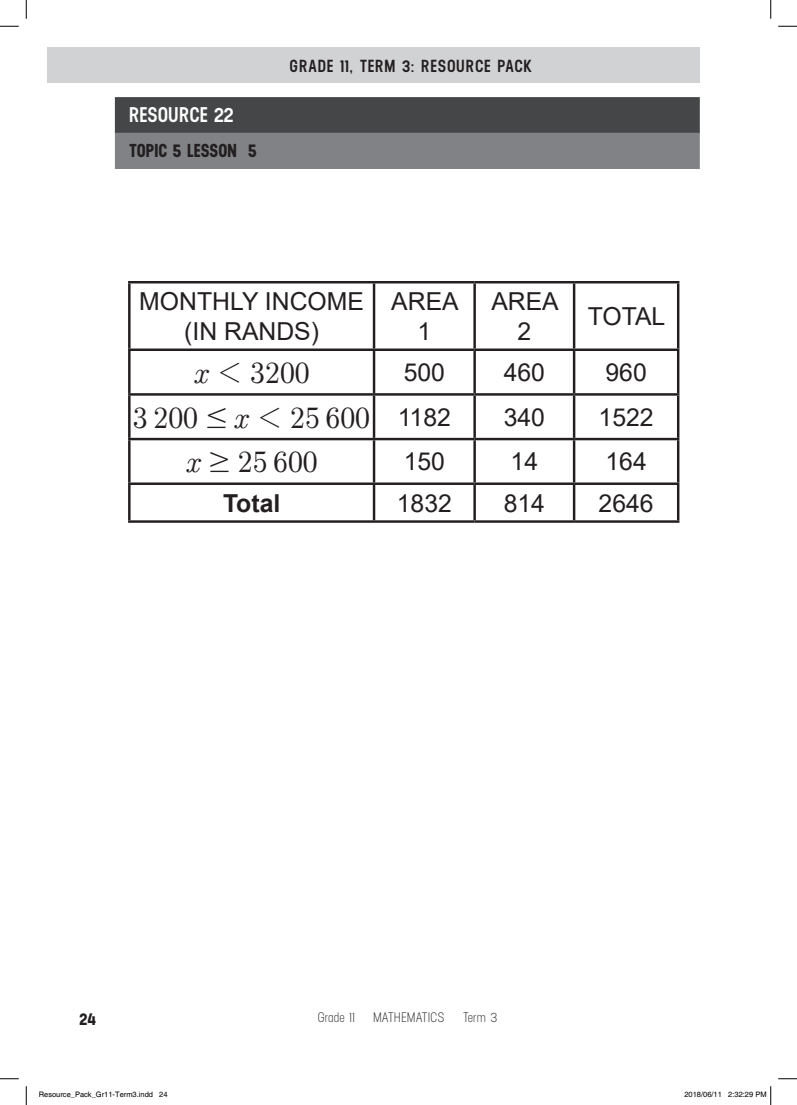
<style>
.page{position:relative;width:797px;height:1105px;background:#fff}
.page>*{position:absolute;margin:0;border:0;box-sizing:border-box;transform-origin:0 0}
.t1{font:29.75px "MM Century New";color:#231f20}
.t2{font:24.75px/29.8px "Arial";color:#231f20;text-align:center}
.t3{font:700 24.75px "Arial";color:#231f20}
.t4{font:600 21.25px "Neusa";letter-spacing:.01em;color:#fff}
.t5{font:700 18.75px "Neusa";letter-spacing:.005em;color:#231f20}
.t6{font:600 17.5px "Neusa";letter-spacing:.05em;color:#231f20}
.t7{font:700 17.5px "Neusa";color:#231f20}
.t8{font:13.75px "Neusa";color:#231f20}
.t9{font:7.5px "Helvetica";color:#000}
.s1{font-style:italic}
.s2{font-family:"MM Extra"}
.s3{font-family:"MM Relation"}
.s4{font-family:"Arial";font-size:24.75px}
</style>
<div class="page">
<div style="left:48px;top:48px;width:651px;height:35px;background:#d1d2d4"></div>
<div style="left:115px;top:97px;width:584px;height:36px;background:#454647"></div>
<div style="left:115px;top:133px;width:584px;height:36px;background:#808285"></div>
<hr style="left:128px;top:281px;width:246px;height:2px;background:#231f20">
<hr style="left:128px;top:283px;width:2px;height:65px;background:#231f20">
<hr style="left:374px;top:281px;width:100px;height:2px;background:#231f20">
<hr style="left:373px;top:283px;width:2px;height:65px;background:#231f20">
<hr style="left:474px;top:281px;width:100px;height:2px;background:#231f20">
<hr style="left:473px;top:283px;width:3px;height:65px;background:#231f20">
<hr style="left:574px;top:281px;width:105px;height:2px;background:#231f20">
<hr style="left:573px;top:283px;width:2px;height:65px;background:#231f20">
<hr style="left:677px;top:283px;width:2px;height:65px;background:#231f20">
<hr style="left:128px;top:348px;width:246px;height:3px;background:#231f20">
<hr style="left:128px;top:351px;width:2px;height:42px;background:#231f20">
<hr style="left:374px;top:348px;width:100px;height:3px;background:#231f20">
<hr style="left:373px;top:351px;width:2px;height:42px;background:#231f20">
<hr style="left:474px;top:348px;width:100px;height:3px;background:#231f20">
<hr style="left:473px;top:351px;width:3px;height:42px;background:#231f20">
<hr style="left:574px;top:348px;width:105px;height:3px;background:#231f20">
<hr style="left:573px;top:351px;width:2px;height:42px;background:#231f20">
<hr style="left:677px;top:351px;width:2px;height:42px;background:#231f20">
<hr style="left:128px;top:393px;width:246px;height:3px;background:#231f20">
<hr style="left:128px;top:396px;width:2px;height:42px;background:#231f20">
<hr style="left:374px;top:393px;width:100px;height:3px;background:#231f20">
<hr style="left:373px;top:396px;width:2px;height:42px;background:#231f20">
<hr style="left:474px;top:393px;width:100px;height:3px;background:#231f20">
<hr style="left:473px;top:396px;width:3px;height:42px;background:#231f20">
<hr style="left:574px;top:393px;width:105px;height:3px;background:#231f20">
<hr style="left:573px;top:396px;width:2px;height:42px;background:#231f20">
<hr style="left:677px;top:396px;width:2px;height:42px;background:#231f20">
<hr style="left:128px;top:438px;width:246px;height:2px;background:#231f20">
<hr style="left:128px;top:440px;width:2px;height:42px;background:#231f20">
<hr style="left:374px;top:438px;width:100px;height:2px;background:#231f20">
<hr style="left:373px;top:440px;width:2px;height:42px;background:#231f20">
<hr style="left:474px;top:438px;width:100px;height:2px;background:#231f20">
<hr style="left:473px;top:440px;width:3px;height:42px;background:#231f20">
<hr style="left:574px;top:438px;width:105px;height:2px;background:#231f20">
<hr style="left:573px;top:440px;width:2px;height:42px;background:#231f20">
<hr style="left:677px;top:440px;width:2px;height:42px;background:#231f20">
<hr style="left:128px;top:482px;width:246px;height:3px;background:#231f20">
<hr style="left:128px;top:485px;width:2px;height:35px;background:#231f20">
<hr style="left:374px;top:482px;width:100px;height:3px;background:#231f20">
<hr style="left:373px;top:485px;width:2px;height:35px;background:#231f20">
<hr style="left:474px;top:482px;width:100px;height:3px;background:#231f20">
<hr style="left:473px;top:485px;width:3px;height:35px;background:#231f20">
<hr style="left:574px;top:482px;width:105px;height:3px;background:#231f20">
<hr style="left:573px;top:485px;width:2px;height:35px;background:#231f20">
<hr style="left:677px;top:485px;width:2px;height:35px;background:#231f20">
<hr style="left:128px;top:520px;width:246px;height:3px;background:#231f20">
<hr style="left:374px;top:520px;width:100px;height:3px;background:#231f20">
<hr style="left:474px;top:520px;width:100px;height:3px;background:#231f20">
<hr style="left:574px;top:520px;width:105px;height:3px;background:#231f20">
<svg style="left:0;top:25px;width:19px;height:2px"></svg>
<svg style="left:778px;top:25px;width:19px;height:2px"></svg>
<svg style="left:0;top:1078px;width:19px;height:1px"></svg>
<svg style="left:778px;top:1078px;width:19px;height:1px"></svg>
<svg style="left:25px;top:0;width:2px;height:19px"></svg>
<svg style="left:25px;top:1086px;width:2px;height:19px"></svg>
<svg style="left:770px;top:0;width:1px;height:19px"></svg>
<svg style="left:770px;top:1086px;width:1px;height:19px"></svg>
<p class="t4" style="left:129px;top:100px;width:106px">RESOURCE 22</p>
<p class="t5" style="left:129px;top:138px;width:129px">TOPIC 5 LESSON 5</p>
<p class="t6" style="left:289px;top:54px;width:244px">GRADE 11, TERM 3: RESOURCE PACK</p>
<p class="t2" style="left:139px;top:286px;width:226px">MONTHLY INCOME (IN RANDS)</p>
<p class="t2" style="left:391px;top:286px;width:69px">AREA<br>1</p>
<p class="t2" style="left:491px;top:286px;width:69px">AREA<br>2</p>
<p class="t2" style="left:588px;top:301px;width:79px">TOTAL</p>
<p class="t1" style="left:195px;top:358px;width:116px"><span class="s1">x</span> <span class="s2">1</span> 3200</p>
<p class="t2" style="left:403px;top:357px;width:43px">500</p>
<p class="t2" style="left:503px;top:357px;width:43px">460</p>
<p class="t2" style="left:605px;top:357px;width:43px">960</p>
<p class="t1" style="left:133px;top:403px;width:319px">3 200 <span class="s3">#</span> <span class="s1">x</span> <span class="s2">1</span> 25 600 <span class="s4">1182</span></p>
<p class="t2" style="left:503px;top:402px;width:43px">340</p>
<p class="t2" style="left:598px;top:402px;width:57px">1522</p>
<p class="t1" style="left:187px;top:447px;width:132px"><span class="s1">x</span> <span class="s3">$</span> 25600</p>
<p class="t2" style="left:403px;top:447px;width:43px">150</p>
<p class="t2" style="left:510px;top:447px;width:29px">14</p>
<p class="t2" style="left:605px;top:447px;width:43px">164</p>
<p class="t3" style="left:223px;top:485px;width:59px">Total</p>
<p class="t2" style="left:397px;top:488px;width:57px">1832</p>
<p class="t2" style="left:503px;top:488px;width:43px">814</p>
<p class="t2" style="left:598px;top:488px;width:57px">2646</p>
<p class="t7" style="left:79px;top:1006px;width:18px">24</p>
<p class="t8" style="left:317px;top:1009px;width:39px">Grade 11</p>
<p class="t8" style="left:373px;top:1009px;width:73px">MATHEMATICS</p>
<p class="t8" style="left:463px;top:1009px;width:36px">Term 3</p>
<p class="t9" style="left:39px;top:1090px;width:130px">Resource_Pack_Gr11-Term3.indd 24</p>
<p class="t9" style="left:684px;top:1090px;width:84px">2018/06/11 2:32:29 PM</p>
</div>
